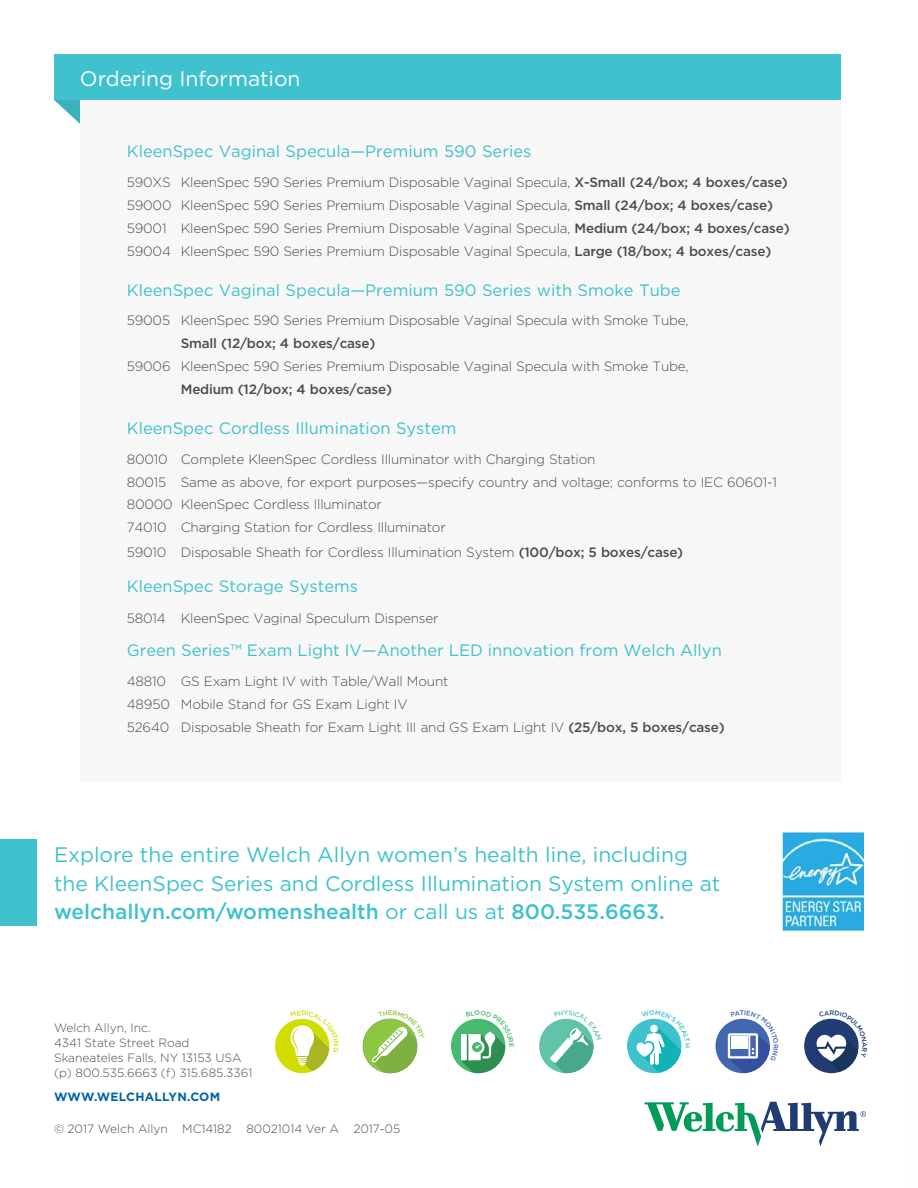
<style>
.page{position:relative;width:918px;height:1188px;background:#fff}
.page>*{position:absolute;margin:0;border:0;box-sizing:border-box;transform-origin:0 0}
.t1{font:21px/28.5px "Gotham";color:#3ec1cd}
.t2{font:21px "Gotham";color:#fff}
.t3{font:16.5px "Gotham";color:#3ec1cd}
.t4{font:300 13.5px/23px "Gotham";letter-spacing:-.015em;color:#4b4b4c}
.t5{font:500 13.5px "Gotham";letter-spacing:-.015em;color:#4b4b4c}
.t6{font:300 12px/15px "Gotham";color:#4b4b4c}
.t7{font:700 12px "Gotham";letter-spacing:.025em;color:#0063a7}
.t8{font:500 6.75px "Gotham";color:#8dc640}
.t9{font:500 6.75px "Gotham";color:#4167b0}
.s1{font-weight:500}
</style>
<div class="page">
<div style="left:80px;top:100px;width:760px;height:682px;background:#f7f7f7"></div>
<img style="left:783px;top:832px;width:81px;height:100px">
<svg style="left:644px;top:1102px;width:222px;height:45px"></svg>
<div style="left:451px;top:1019px;width:54px;height:54px;background:#47b970;border-radius:50%"></div>
<div style="left:539px;top:1019px;width:55px;height:54px;background:#62c3ab;border-radius:50%"></div>
<div style="left:627px;top:1019px;width:55px;height:54px;background:#40c2cd;border-radius:50%"></div>
<div style="left:363px;top:1019px;width:54px;height:54px;background:#8dc641;border-radius:50%"></div>
<div style="left:716px;top:1019px;width:54px;height:54px;background:#4167b0;border-radius:50%"></div>
<div style="left:804px;top:1019px;width:55px;height:54px;background:#203c73;border-radius:50%"></div>
<div style="left:275px;top:1019px;width:54px;height:54px;background:#cfde00;border-radius:50%"></div>
<div style="left:0;top:839px;width:37px;height:86px;background:#3fc2ce"></div>
<svg style="left:54px;top:100px;width:26px;height:24px"></svg>
<div style="left:54px;top:54px;width:786px;height:46px;background:#3fc2ce"></div>
<svg style="left:461px;top:1018px;width:45px;height:55px"></svg>
<svg style="left:550px;top:1018px;width:44px;height:55px"></svg>
<svg style="left:637px;top:1018px;width:45px;height:55px"></svg>
<svg style="left:372px;top:1018px;width:46px;height:55px"></svg>
<svg style="left:728px;top:1018px;width:42px;height:55px"></svg>
<svg style="left:816px;top:1018px;width:43px;height:54px"></svg>
<svg style="left:291px;top:1018px;width:39px;height:55px"></svg>
<h1 class="t2" style="left:80px;top:65px;width:222px">Ordering Information</h1>
<p class="t3" style="left:127px;top:141px;width:406px">KleenSpec Vaginal Specula—Premium 590 Series</p>
<p class="t4" style="left:127px;top:170px;width:664px">590XS KleenSpec 590 Series Premium Disposable Vaginal Specula, <span class="s1">X-Small (24/box; 4 boxes/case)<br></span>59000 KleenSpec 590 Series Premium Disposable Vaginal Specula, <span class="s1">Small (24/box; 4 boxes/case)<br></span>59001 KleenSpec 590 Series Premium Disposable Vaginal Specula, <span class="s1">Medium (24/box; 4 boxes/case)<br></span>59004 KleenSpec 590 Series Premium Disposable Vaginal Specula, <span class="s1">Large (18/box; 4 boxes/case)</span></p>
<p class="t3" style="left:127px;top:279px;width:555px">KleenSpec Vaginal Specula—Premium 590 Series with Smoke Tube</p>
<p class="t4" style="left:127px;top:309px;width:563px">59005 KleenSpec 590 Series Premium Disposable Vaginal Specula with Smoke Tube,</p>
<p class="t5" style="left:181px;top:335px;width:196px">Small (12/box; 4 boxes/case)</p>
<p class="t4" style="left:127px;top:355px;width:563px">59006 KleenSpec 590 Series Premium Disposable Vaginal Specula with Smoke Tube,</p>
<p class="t5" style="left:181px;top:381px;width:213px">Medium (12/box; 4 boxes/case)</p>
<p class="t3" style="left:127px;top:417px;width:331px">KleenSpec Cordless Illumination System</p>
<p class="t4" style="left:127px;top:447px;width:652px">80010 Complete KleenSpec Cordless Illuminator with Charging Station<br>80015 Same as above, for export purposes—specify country and voltage; conforms to IEC 60601-1<br>80000 KleenSpec Cordless Illuminator<br>74010 Charging Station for Cordless Illuminator</p>
<p class="t4" style="left:127px;top:541px;width:558px">59010 Disposable Sheath for Cordless Illumination System <span class="s1">(100/box; 5 boxes/case)</span></p>
<p class="t3" style="left:127px;top:575px;width:233px">KleenSpec Storage Systems</p>
<p class="t4" style="left:127px;top:607px;width:313px">58014 KleenSpec Vaginal Speculum Dispenser</p>
<p class="t3" style="left:127px;top:640px;width:597px">Green Series™ Exam Light IV—Another LED innovation from Welch Allyn</p>
<p class="t4" style="left:127px;top:669px;width:599px">48810 GS Exam Light IV with Table/Wall Mount<br>48950 Mobile Stand for GS Exam Light IV<br>52640 Disposable Sheath for Exam Light III and GS Exam Light IV <span class="s1">(25/box, 5 boxes/case)</span></p>
<h1 class="t1" style="left:54px;top:840px;width:668px">Explore the entire Welch Allyn women’s health line, including the KleenSpec Series and Cordless Illumination System online at <span class="s1">welchallyn.com/womenshealth</span> or call us at <span class="s1">800.535.6663.</span></h1>
<p class="t6" style="left:54px;top:1020px;width:200px">Welch Allyn, Inc.<br>4341 State Street Road<br>Skaneateles Falls, NY 13153 USA (p) 800.535.6663 (f) 315.685.3361</p>
<p class="t7" style="left:54px;top:1088px;width:168px">WWW.WELCHALLYN.COM</p>
<p class="t8" style="left:388px;top:1008px;width:6px">E</p>
<p class="t6" style="left:54px;top:1121px;width:348px">© 2017 Welch Allyn MC14182 80021014 Ver A 2017-05</p>
<p class="t9" style="left:780px;top:1044px;width:6px;rotate:90deg">R</p>
</div>
